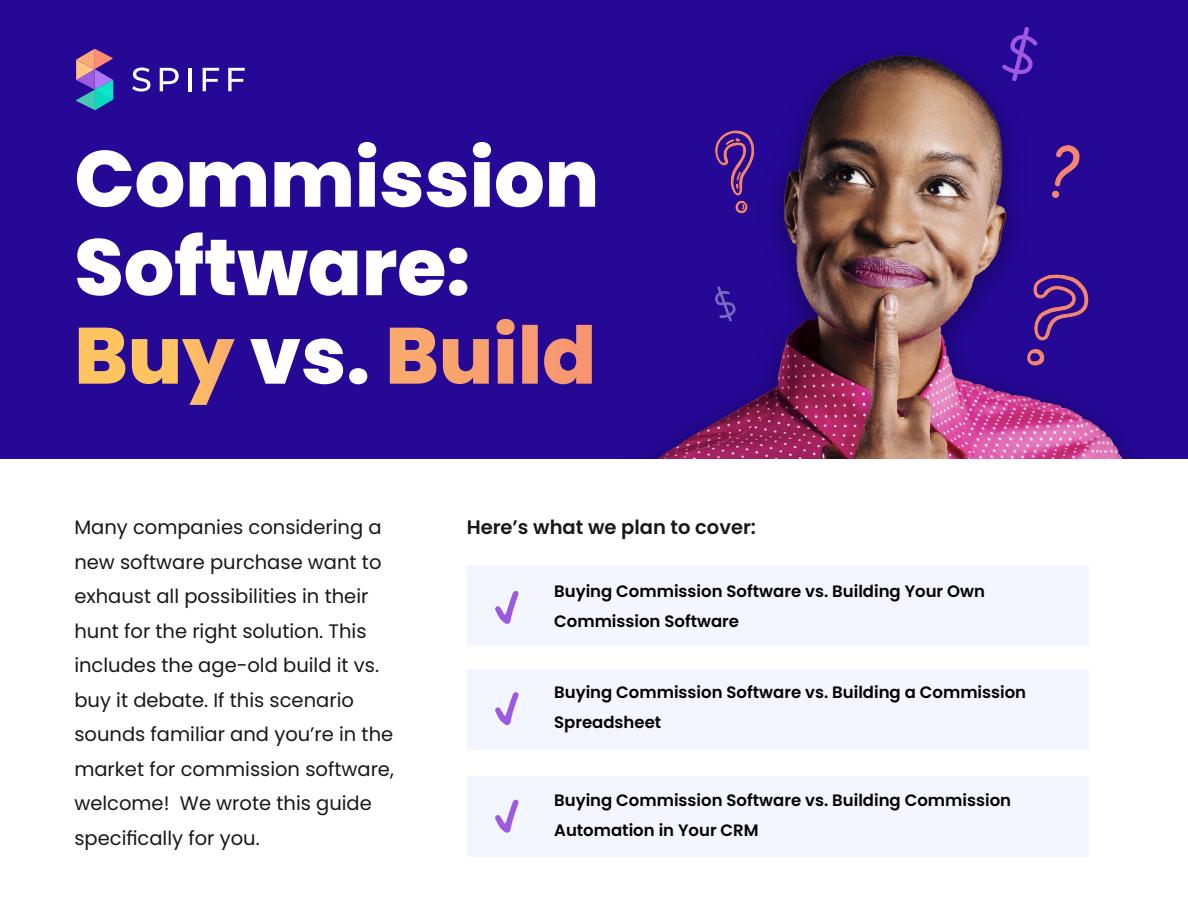
<style>
.page{position:relative;width:1188px;height:918px;background:#fff}
.page>*{position:absolute;margin:0;border:0;box-sizing:border-box;transform-origin:0 0}
.t1{font:800 79.5px/88.5px "Poppins";color:#fff}
.t2{font:19.5px/34.5px "Poppins";color:#18181a}
.t3{font:600 19.5px "Poppins";color:#18181a}
.t4{font:600 16.5px/30px "Poppins";color:#000}
</style>
<div class="page">
<div style="left:0;top:0;width:1188px;height:498px;background:#250896"></div>
<img style="left:648px;top:51px;width:483px;height:408px">
<div style="left:0;top:459px;width:1188px;height:441px;background:#fff"></div>
<div style="left:467px;top:565px;width:622px;height:81px;background:#f4f6ff"></div>
<div style="left:467px;top:669px;width:622px;height:81px;background:#f4f6ff"></div>
<div style="left:467px;top:776px;width:622px;height:80px;background:#f4f6ff"></div>
<svg style="left:495px;top:591px;width:24px;height:33px"></svg>
<svg style="left:495px;top:692px;width:24px;height:34px"></svg>
<svg style="left:495px;top:800px;width:24px;height:33px"></svg>
<div style="left:996px;top:0;width:105px;height:86px;background:#250896"></div>
<svg style="left:1002px;top:27px;width:36px;height:54px"></svg>
<svg style="left:76px;top:49px;width:37px;height:61px"></svg>
<svg style="left:132px;top:68px;width:18px;height:24px"></svg>
<svg style="left:160px;top:68px;width:19px;height:23px"></svg>
<hr style="left:188px;top:68px;width:3px;height:23px;background:#fff">
<svg style="left:203px;top:68px;width:16px;height:23px"></svg>
<svg style="left:228px;top:68px;width:17px;height:23px"></svg>
<h1 class="t1" style="left:74px;top:135px;width:526px">Commission<br>Software:<br>Buy vs. Build</h1>
<p class="t2" style="left:74px;top:510px;width:321px">Many companies considering a new software purchase want to exhaust all possibilities in their hunt for the right solution. This includes the age-old build it vs. buy it debate. If this scenario sounds familiar and you’re in the market for commission software, welcome! We wrote this guide specifically for you.</p>
<p class="t3" style="left:467px;top:516px;width:291px">Here’s what we plan to cover:</p>
<p class="t4" style="left:554px;top:577px;width:432px">Buying Commission Software vs. Building Your Own<br>Commission Software</p>
<p class="t4" style="left:554px;top:678px;width:474px">Buying Commission Software vs. Building a Commission<br>Spreadsheet</p>
<p class="t4" style="left:554px;top:785px;width:458px">Buying Commission Software vs. Building Commission<br>Automation in Your CRM</p>
</div>
